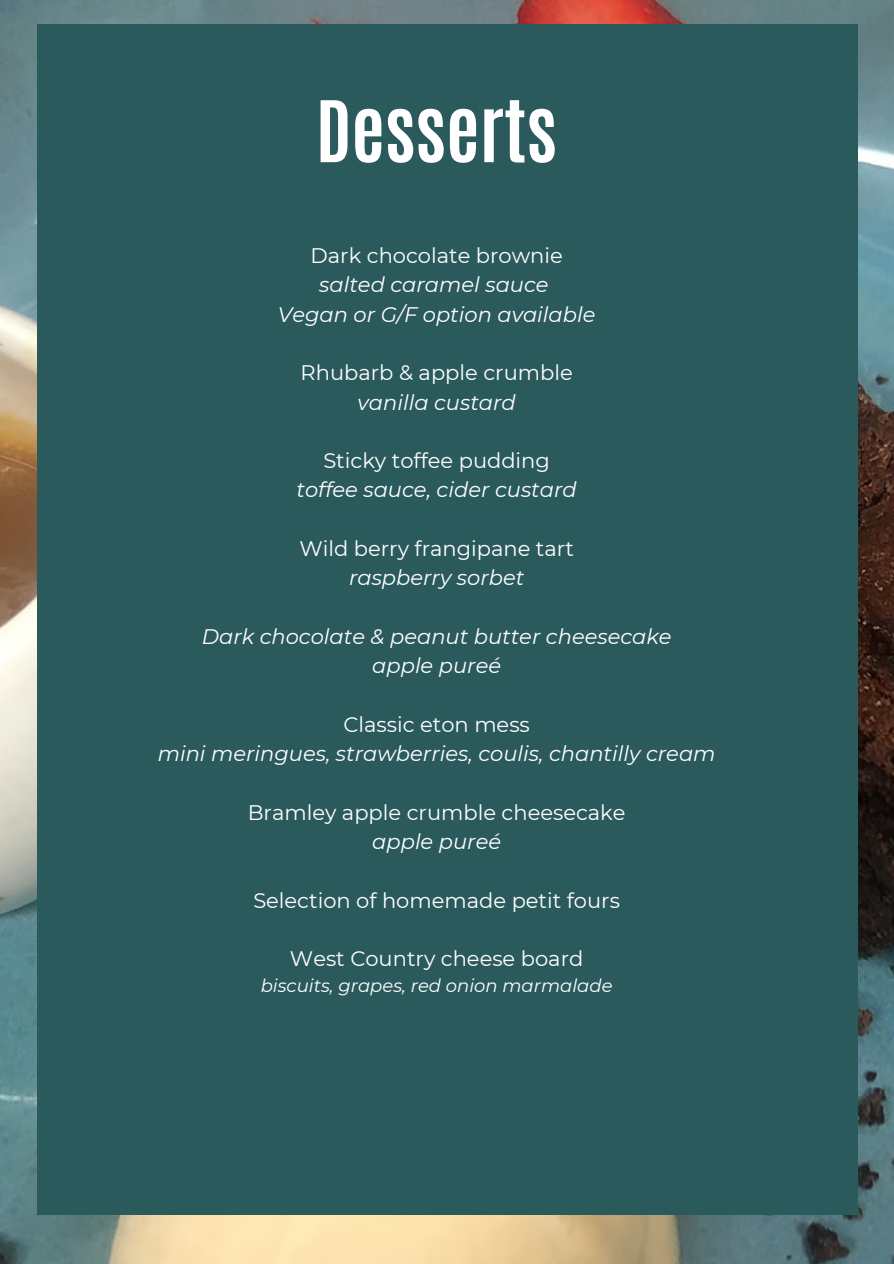
<style>
.page{position:relative;width:894px;height:1264px;background:#fff}
.page>*{position:absolute;margin:0;border:0;box-sizing:border-box;transform-origin:0 0}
.t1{font:700 72px "Antonio";color:#fff}
.t2{font:italic 21px/29.2px "Montserrat";color:#fff;text-align:center}
.t3{font:21px "Montserrat";color:#fff}
.t4{font:italic 18px "Montserrat";color:#fff}
</style>
<div class="page">
<img style="left:0;top:0;width:893px;height:1263px">
<div style="left:37px;top:25px;width:820px;height:1190px;background:#2b5a5d"></div>
<h1 class="t1" style="left:316px;top:80px;width:242px">Desserts</h1>
<p class="t3" style="left:310px;top:243px;width:254px">Dark chocolate brownie</p>
<p class="t2" style="left:278px;top:270px;width:319px">salted caramel sauce<br>Vegan or G/F option available</p>
<p class="t3" style="left:300px;top:360px;width:273px">Rhubarb &amp; apple crumble</p>
<p class="t2" style="left:357px;top:387px;width:160px">vanilla custard</p>
<p class="t3" style="left:323px;top:448px;width:228px">Sticky toffee pudding</p>
<p class="t2" style="left:296px;top:475px;width:281px">toffee sauce, cider custard</p>
<p class="t3" style="left:299px;top:535px;width:276px">Wild berry frangipane tart</p>
<p class="t2" style="left:349px;top:563px;width:177px">raspberry sorbet</p>
<p class="t2" style="left:202px;top:621px;width:471px">Dark chocolate &amp; peanut butter cheesecake apple pureé</p>
<p class="t3" style="left:343px;top:711px;width:188px">Classic eton mess</p>
<p class="t2" style="left:158px;top:739px;width:559px">mini meringues, strawberries, coulis, chantilly cream</p>
<p class="t3" style="left:248px;top:799px;width:379px">Bramley apple crumble cheesecake</p>
<p class="t2" style="left:372px;top:826px;width:130px">apple pureé</p>
<p class="t3" style="left:253px;top:887px;width:368px">Selection of homemade petit fours</p>
<p class="t3" style="left:290px;top:945px;width:295px">West Country cheese board</p>
<p class="t4" style="left:261px;top:974px;width:353px">biscuits, grapes, red onion marmalade</p>
</div>
